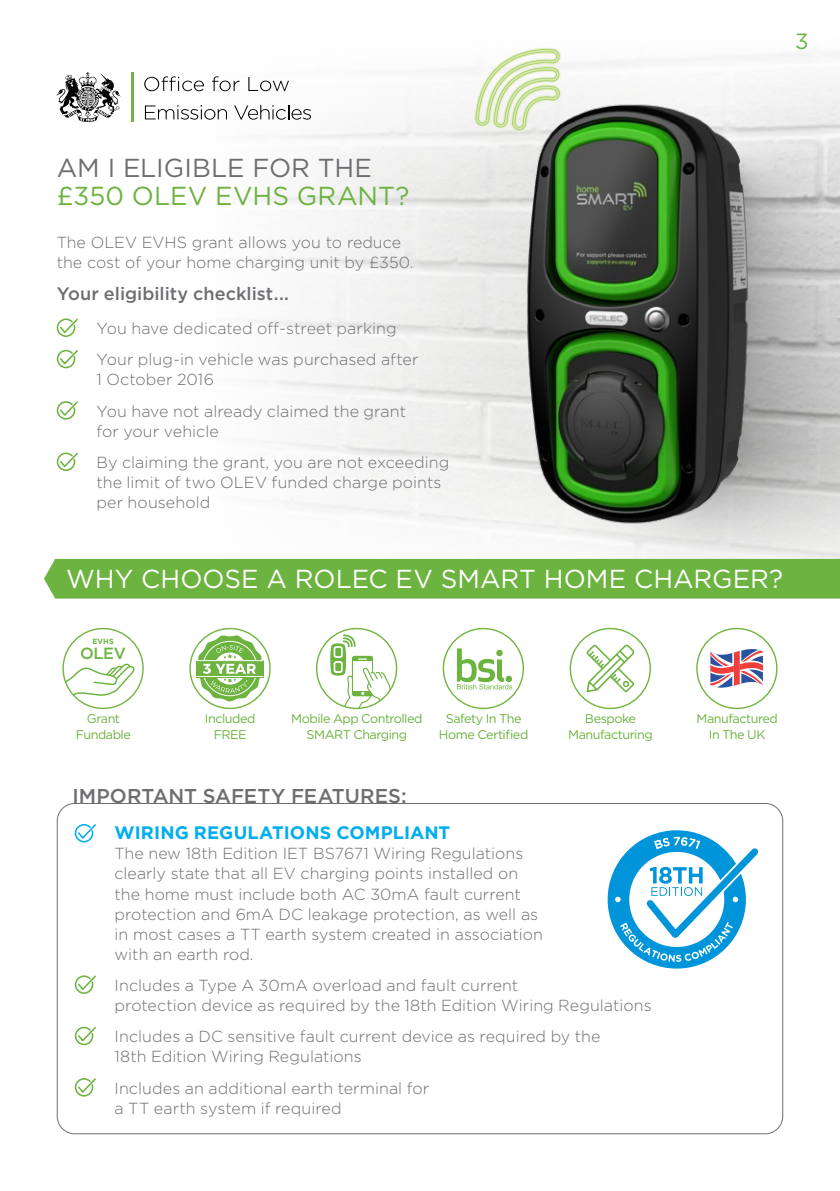
<style>
.page{position:relative;width:840px;height:1191px;background:#fff}
.page>*{position:absolute;margin:0;border:0;box-sizing:border-box;transform-origin:0 0}
.t1{font:26px "Gotham";color:#fff}
.t2{font:26px "Gotham";letter-spacing:.005em;color:#6cb33f}
.t3{font:26px "Gotham";color:#6d6e71}
.t4{font:22px "Gotham";color:#6cb33f}
.t5{font:500 20px "Gotham";color:#6d6e71}
.t6{font:500 18px "Gotham";color:#6d6e71}
.t7{font:700 18px "Gotham";letter-spacing:.01em;color:#00aeef}
.t8{font:500 16.2px "Gotham";color:#6cb33f}
.t9{font:300 16px/20px "Gotham";color:#6d6e71}
.t10{font:12.6px/15.4px "Gotham";letter-spacing:-.035em;color:#6cb33f;text-align:center}
.t11{font:700 7.6px "Gotham";color:#6cb33f}
</style>
<div class="page">
<img style="left:355px;top:45px;width:484px;height:554px">
<svg style="left:64px;top:663px;width:72px;height:36px"></svg>
<div style="left:62px;top:628px;width:82px;height:81px;border:1px solid #72b53e;border-radius:50%"></div>
<svg style="left:586px;top:644px;width:48px;height:48px"></svg>
<div style="left:569px;top:628px;width:81px;height:81px;border:1px solid #72b53e;border-radius:50%"></div>
<svg style="left:190px;top:628px;width:80px;height:80px"></svg>
<svg style="left:196px;top:635px;width:67px;height:66px"></svg>
<div style="left:189px;top:628px;width:81px;height:81px;border:1px solid #72b53e;border-radius:50%"></div>
<svg style="left:456px;top:648px;width:56px;height:41px"></svg>
<div style="left:505px;top:675px;width:6px;height:7px;background:#6cb33f;border-radius:50%"></div>
<div style="left:442px;top:628px;width:81px;height:81px;border:1px solid #72b53e;border-radius:50%"></div>
<svg style="left:710px;top:649px;width:52px;height:39px"></svg>
<div style="left:695px;top:628px;width:82px;height:81px;border:1px solid #72b53e;border-radius:50%"></div>
<div style="left:44px;top:559px;width:795px;height:39px;background:#6cb33f"></div>
<svg style="left:56px;top:318px;width:22px;height:19px"></svg>
<svg style="left:56px;top:349px;width:22px;height:20px"></svg>
<svg style="left:56px;top:401px;width:22px;height:19px"></svg>
<svg style="left:56px;top:452px;width:22px;height:19px"></svg>
<svg style="left:74px;top:824px;width:22px;height:19px"></svg>
<svg style="left:74px;top:975px;width:22px;height:19px"></svg>
<svg style="left:74px;top:1026px;width:22px;height:20px"></svg>
<svg style="left:74px;top:1078px;width:22px;height:19px"></svg>
<svg style="left:606px;top:829px;width:140px;height:140px"></svg>
<svg style="left:614px;top:837px;width:145px;height:125px"></svg>
<svg style="left:474px;top:48px;width:86px;height:83px"></svg>
<svg style="left:144px;top:76px;width:60px;height:15px"></svg>
<svg style="left:212px;top:76px;width:27px;height:15px"></svg>
<svg style="left:248px;top:77px;width:41px;height:14px"></svg>
<svg style="left:145px;top:105px;width:82px;height:15px"></svg>
<svg style="left:234px;top:105px;width:77px;height:15px"></svg>
<hr style="left:131px;top:72px;width:2px;height:50px;background:#6fb444">
<svg style="left:56px;top:72px;width:65px;height:50px"></svg>
<svg style="left:316px;top:628px;width:80px;height:80px"></svg>
<svg style="left:330px;top:634px;width:66px;height:74px"></svg>
<div style="left:316px;top:628px;width:81px;height:81px;border:1px solid #72b53e;border-radius:50%"></div>
<h2 class="t4" style="left:794px;top:27px;width:15px">3</h2>
<h1 class="t3" style="left:57px;top:151px;width:317px">AM I ELIGIBLE FOR THE</h1>
<h1 class="t2" style="left:57px;top:179px;width:354px">£350 OLEV EVHS GRANT?</h1>
<p class="t9" style="left:57px;top:231px;width:358px">The OLEV EVHS grant allows you to reduce the cost of your home charging unit by £350.</p>
<p class="t6" style="left:57px;top:282px;width:234px">Your eligibility checklist...</p>
<p class="t9" style="left:96px;top:312px;width:323px;line-height:31.4px">You have dedicated off-street parking<br>Your plug-in vehicle was purchased after</p>
<p class="t9" style="left:96px;top:363px;width:311px;line-height:31.4px">1 October 2016<br>You have not already claimed the grant</p>
<p class="t9" style="left:96px;top:415px;width:354px;line-height:31.4px">for your vehicle<br>By claiming the grant, you are not exceeding</p>
<p class="t9" style="left:96px;top:472px;width:346px">the limit of two OLEV funded charge points per household</p>
<h1 class="t1" style="left:66px;top:562px;width:718px">WHY CHOOSE A ROLEC EV SMART HOME CHARGER?</h1>
<p class="t11" style="left:92px;top:637px;width:23px">EVHS</p>
<p class="t8" style="left:80px;top:642px;width:47px">OLEV</p>
<p class="t10" style="left:205px;top:711px;width:52px">Included<br>FREE</p>
<p class="t10" style="left:438px;top:711px;width:91px">Safety In The<br>Home Certified</p>
<p class="t10" style="left:696px;top:711px;width:83px">Manufactured<br>In The UK</p>
<p class="t10" style="left:76px;top:711px;width:56px">Grant<br>Fundable</p>
<p class="t10" style="left:568px;top:711px;width:86px">Bespoke<br>Manufacturing</p>
<p class="t10" style="left:291px;top:711px;width:133px">Mobile App Controlled<br>SMART Charging</p>
<p class="t5" style="left:72px;top:783px;width:335px">IMPORTANT SAFETY FEATURES:</p>
<p class="t7" style="left:114px;top:822px;width:337px">WIRING REGULATIONS COMPLIANT</p>
<p class="t9" style="left:114px;top:843px;width:429px">The new 18th Edition IET BS7671 Wiring Regulations clearly state that all EV charging points installed on the home must include both AC 30mA fault current protection and 6mA DC leakage protection, as well as in most cases a TT earth system created in association with an earth rod.</p>
<p class="t9" style="left:114px;top:974px;width:538px">Includes a Type A 30mA overload and fault current<br>protection device as required by the 18th Edition Wiring Regulations</p>
<p class="t9" style="left:114px;top:1026px;width:487px">Includes a DC sensitive fault current device as required by the<br>18th Edition Wiring Regulations</p>
<p class="t9" style="left:114px;top:1077px;width:316px">Includes an additional earth terminal for a TT earth system if required</p>
</div>
